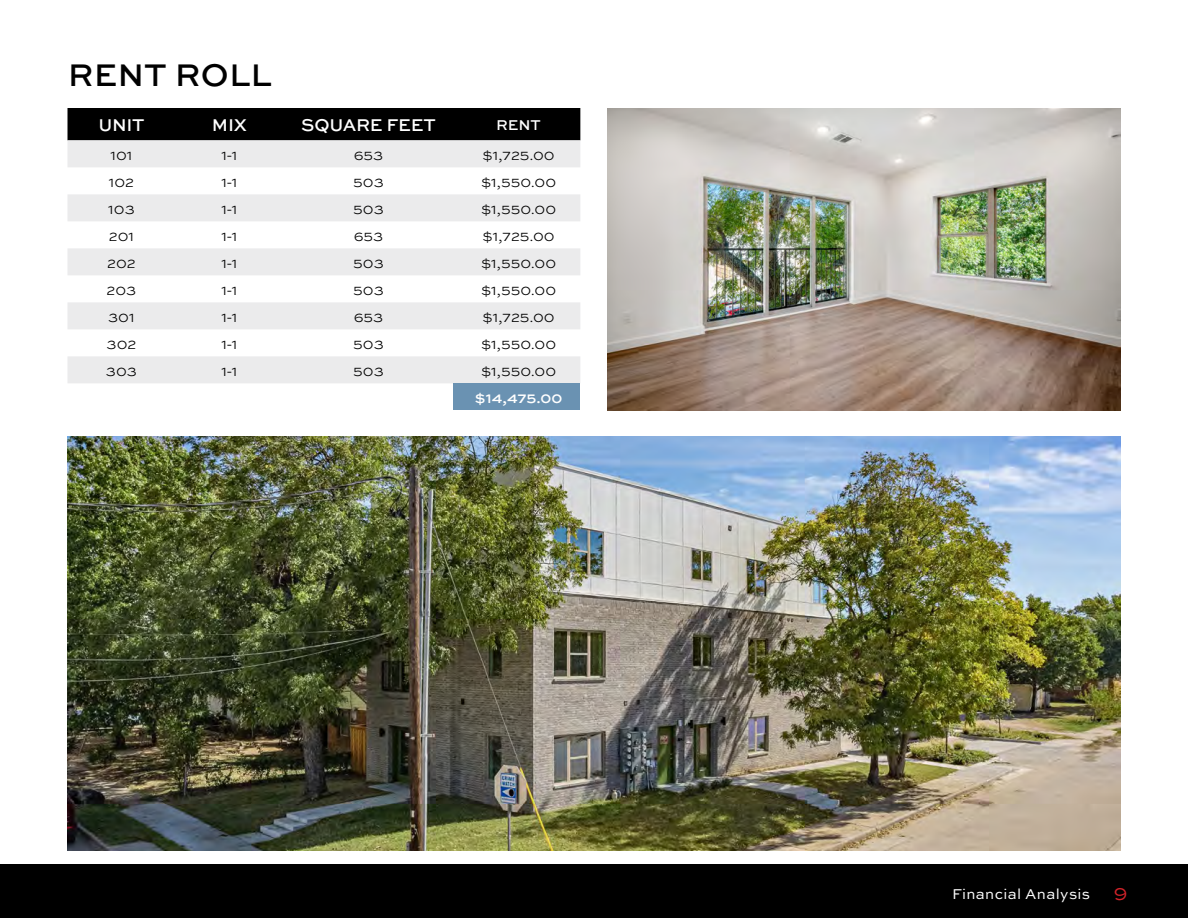
<style>
.page{position:relative;width:1188px;height:918px;background:#fff}
.page>*{position:absolute;margin:0;border:0;box-sizing:border-box;transform-origin:0 0}
.t1{font:500 33px "Sweet Sans Pro";letter-spacing:.005em;color:#000}
.t2{font:500 18px "Sweet Sans Pro";letter-spacing:-.015em;color:#fff}
.t3{font:18px "Sweet Sans Pro";color:#d2232a}
.t4{font:300 15px "Sweet Sans Pro";color:#000}
.t5{font:15px "Sweet Sans Pro";letter-spacing:.025em;color:#fff}
.t6{font:500 15px "Sweet Sans Pro";letter-spacing:-.005em;color:#fff}
</style>
<div class="page">
<div style="left:0;top:864px;width:1188px;height:54px;background:#000"></div>
<div style="left:68px;top:108px;width:512px;height:32px;background:#000"></div>
<svg style="left:68px;top:140px;width:512px;height:243px;fill:#ebebec"></svg>
<div style="left:454px;top:383px;width:126px;height:27px;background:#6a92b2"></div>
<img style="left:608px;top:108px;width:512px;height:302px">
<img style="left:68px;top:437px;width:1052px;height:413px">
<h1 class="t1" style="left:68px;top:51px;width:206px">RENT ROLL</h1>
<p class="t2" style="left:98px;top:112px;width:48px">UNIT</p>
<p class="t2" style="left:212px;top:112px;width:37px">MIX</p>
<p class="t2" style="left:301px;top:112px;width:136px">SQUARE FEET</p>
<p class="t6" style="left:496px;top:114px;width:46px">RENT</p>
<p class="t4" style="left:110px;top:144px;width:24px">101</p>
<p class="t4" style="left:221px;top:144px;width:18px">1-1</p>
<p class="t4" style="left:354px;top:144px;width:31px">653</p>
<p class="t4" style="left:483px;top:144px;width:74px">$1,725.00</p>
<p class="t4" style="left:109px;top:171px;width:27px">102</p>
<p class="t4" style="left:221px;top:171px;width:18px">1-1</p>
<p class="t4" style="left:353px;top:171px;width:32px">503</p>
<p class="t4" style="left:481px;top:171px;width:77px">$1,550.00</p>
<p class="t4" style="left:108px;top:198px;width:28px">103</p>
<p class="t4" style="left:221px;top:198px;width:18px">1-1</p>
<p class="t4" style="left:353px;top:198px;width:32px">503</p>
<p class="t4" style="left:481px;top:198px;width:77px">$1,550.00</p>
<p class="t4" style="left:109px;top:225px;width:27px">201</p>
<p class="t4" style="left:221px;top:225px;width:18px">1-1</p>
<p class="t4" style="left:354px;top:225px;width:31px">653</p>
<p class="t4" style="left:483px;top:225px;width:74px">$1,725.00</p>
<p class="t4" style="left:107px;top:252px;width:30px">202</p>
<p class="t4" style="left:221px;top:252px;width:18px">1-1</p>
<p class="t4" style="left:353px;top:252px;width:32px">503</p>
<p class="t4" style="left:481px;top:252px;width:77px">$1,550.00</p>
<p class="t4" style="left:107px;top:279px;width:31px">203</p>
<p class="t4" style="left:221px;top:279px;width:18px">1-1</p>
<p class="t4" style="left:353px;top:279px;width:32px">503</p>
<p class="t4" style="left:481px;top:279px;width:77px">$1,550.00</p>
<p class="t4" style="left:108px;top:306px;width:28px">301</p>
<p class="t4" style="left:221px;top:306px;width:18px">1-1</p>
<p class="t4" style="left:354px;top:306px;width:31px">653</p>
<p class="t4" style="left:483px;top:306px;width:74px">$1,725.00</p>
<p class="t4" style="left:107px;top:333px;width:31px">302</p>
<p class="t4" style="left:221px;top:333px;width:18px">1-1</p>
<p class="t4" style="left:353px;top:333px;width:32px">503</p>
<p class="t4" style="left:481px;top:333px;width:77px">$1,550.00</p>
<p class="t4" style="left:106px;top:360px;width:33px">303</p>
<p class="t4" style="left:221px;top:360px;width:18px">1-1</p>
<p class="t4" style="left:353px;top:360px;width:32px">503</p>
<p class="t4" style="left:481px;top:360px;width:77px">$1,550.00</p>
<p class="t6" style="left:475px;top:387px;width:89px">$14,475.00</p>
<p class="t5" style="left:952px;top:883px;width:140px">Financial Analysis</p>
<p class="t3" style="left:1114px;top:881px;width:15px">9</p>
</div>
